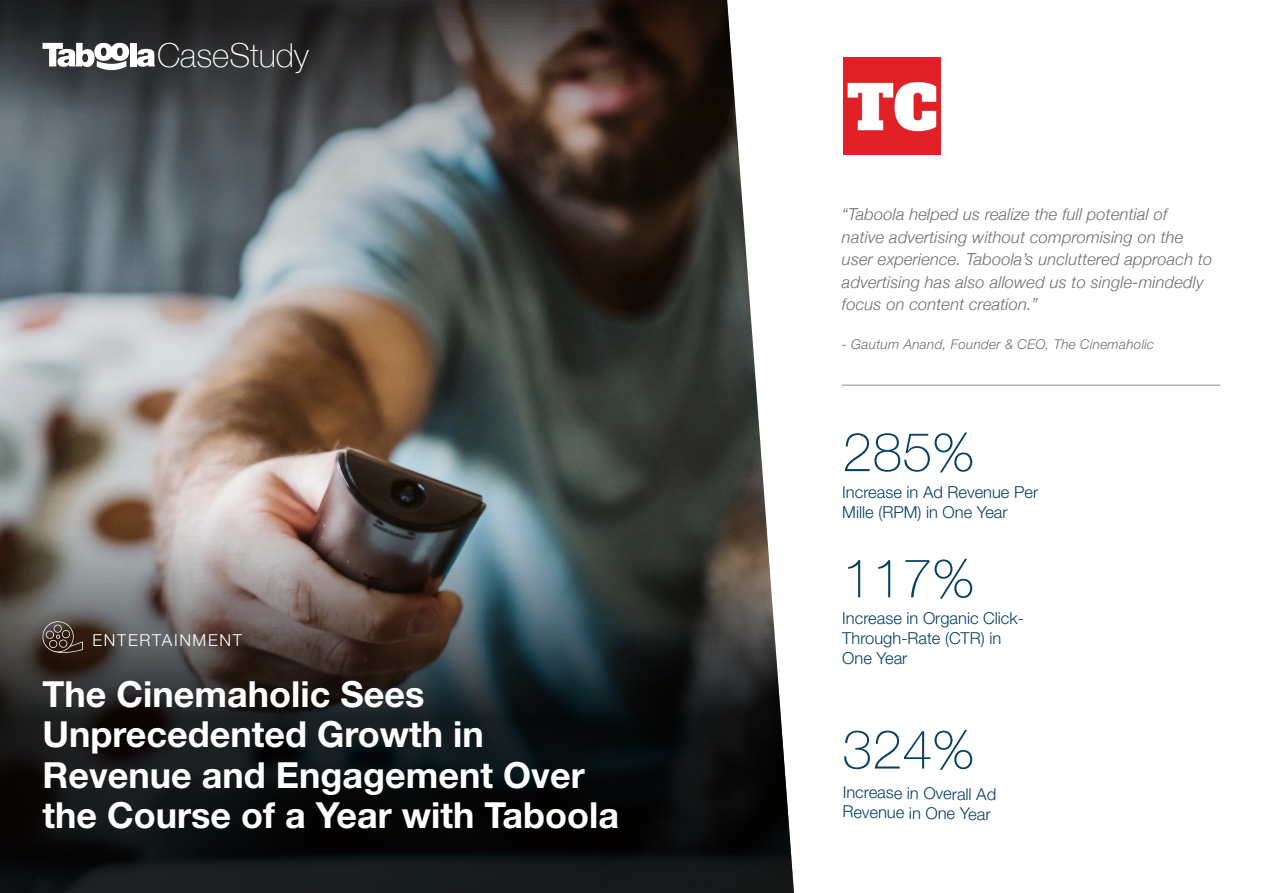
<style>
.page{position:relative;width:1263px;height:893px;background:#fff}
.page>*{position:absolute;margin:0;border:0;box-sizing:border-box;transform-origin:0 0}
.t1{font:100 54px "Helvetica Neue LT Std";color:#064163}
.t2{font:700 36px/40.5px "Helvetica Neue LT Std";color:#fff}
.t3{font:100 33px "Helvetica Neue";color:#fff}
.t4{font:italic 300 16.5px/22.5px "Helvetica Neue";letter-spacing:.01em;color:#6d6e71}
.t5{font:300 16.5px/19.8px "Helvetica Neue LT Std";color:#064163}
.t6{font:300 16.5px "Helvetica Neue LT Std";letter-spacing:.1em;color:#fff}
.t7{font:italic 300 13.5px "Helvetica Neue LT Std";letter-spacing:.02em;color:#6d6e71}
</style>
<div class="page">
<img style="left:0;top:0;width:794px;height:893px">
<div style="left:130px;top:43px;width:6px;height:23px;background:#fff"></div>
<svg style="left:137px;top:49px;width:18px;height:18px"></svg>
<svg style="left:43px;top:43px;width:86px;height:27px"></svg>
<hr style="left:842px;top:384px;width:378px;height:2px;background:#000">
<img style="left:843px;top:58px;width:97px;height:97px">
<svg style="left:42px;top:621px;width:41px;height:32px"></svg>
<h3 class="t3" style="left:157px;top:30px;width:153px">CaseStudy</h3>
<p class="t6" style="left:93px;top:630px;width:151px">ENTERTAINMENT</p>
<h2 class="t2" style="left:43px;top:673px;width:578px">The Cinemaholic Sees<br>Unprecedented Growth in<br>Revenue and Engagement Over the Course of a Year with Taboola</h2>
<p class="t4" style="left:842px;top:202px;width:372px">“Taboola helped us realize the full potential of native advertising without compromising on the user experience. Taboola’s uncluttered approach to advertising has also allowed us to single-mindedly focus on content creation.”</p>
<p class="t7" style="left:842px;top:336px;width:314px">- Gautum Anand, Founder &amp; CEO, The Cinemaholic</p>
<h1 class="t1" style="left:842px;top:421px;width:134px">285%</h1>
<p class="t5" style="left:842px;top:482px;width:197px">Increase in Ad Revenue Per<br>Mille (RPM) in One Year</p>
<h1 class="t1" style="left:842px;top:547px;width:134px">117%</h1>
<p class="t5" style="left:842px;top:608px;width:183px">Increase in Organic Click-<br>Through-Rate (CTR) in<br>One Year</p>
<h1 class="t1" style="left:842px;top:718px;width:134px">324%</h1>
<p class="t5" style="left:843px;top:781px;width:155px;rotate:1deg">Increase in Overall Ad<br>Revenue in One Year</p>
</div>
